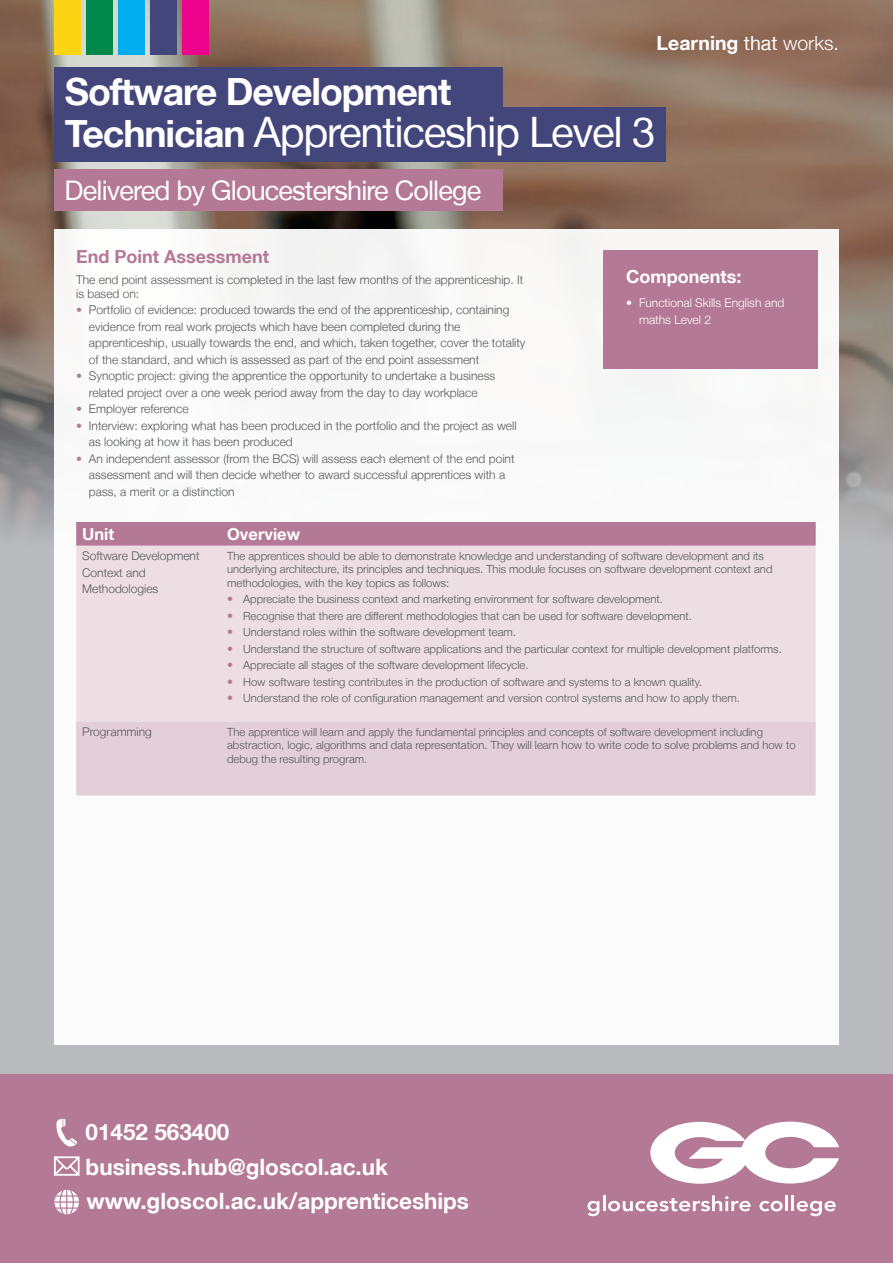
<style>
.page{position:relative;width:893px;height:1263px;background:#fff}
.page>*{position:absolute;margin:0;border:0;box-sizing:border-box;transform-origin:0 0}
.t1{font:42px "Helvetica Neue LT";letter-spacing:-.03em;color:#fff}
.t2{font:700 37.5px "Helvetica Neue LT";letter-spacing:-.03em;color:#fff}
.t3{font:27px "Helvetica Neue LT";letter-spacing:-.03em;color:#fff}
.t4{font:700 22.5px/34.5px "Helvetica Neue LT";color:#fff}
.t5{font:700 19.5px "Helvetica Neue LT";color:#fff}
.t6{font:700 18px "Helvetica Neue LT";color:#b47994}
.t7{font:700 18px "Helvetica Neue LT";color:#fff}
.t8{font:700 16.5px "Helvetica Neue LT";color:#fff}
.t9{font:300 12px/16.5px "Helvetica Neue LT";color:#57585a}
.t10{font:300 12px/16.5px "Helvetica Neue LT";color:#fff}
.t11{font:300 11.25px/13.5px "Helvetica Neue LT";color:#57585a}
.s1{font-weight:400}
.s2{font-weight:300}
.s3{font-weight:700;font-size:37.5px}
.s4{color:#b47994}
.s5{font-size:12px;color:#b47994}
</style>
<div class="page">
<div style="left:0;top:230px;width:893px;height:845px;background:#babbbe"></div>
<img style="left:0;top:0;width:893px;height:533px">
<div style="left:54px;top:0;width:26px;height:54px;background:#fcd413"></div>
<div style="left:86px;top:0;width:26px;height:54px;background:#00884b"></div>
<div style="left:118px;top:0;width:26px;height:54px;background:#00aeef"></div>
<div style="left:150px;top:0;width:26px;height:54px;background:#42467b"></div>
<div style="left:182px;top:0;width:26px;height:54px;background:#ed028c"></div>
<div style="left:54px;top:229px;width:785px;height:816px;background:#fff"></div>
<div style="left:54px;top:170px;width:449px;height:41px;background:#b47994"></div>
<div style="left:76px;top:522px;width:740px;height:24px;background:#b47994"></div>
<div style="left:76px;top:546px;width:740px;height:176px;background:#ecdee3"></div>
<div style="left:76px;top:722px;width:740px;height:73px;background:#e3cfd7"></div>
<div style="left:0;top:1075px;width:893px;height:188px;background:#b47994"></div>
<svg style="left:650px;top:1121px;width:189px;height:63px"></svg>
<svg style="left:587px;top:1195px;width:164px;height:21px"></svg>
<svg style="left:759px;top:1201px;width:24px;height:10px"></svg>
<hr style="left:785px;top:1195px;width:3px;height:16px;background:#fff">
<hr style="left:791px;top:1195px;width:3px;height:16px;background:#fff">
<svg style="left:797px;top:1201px;width:39px;height:15px"></svg>
<svg style="left:55px;top:1190px;width:24px;height:24px"></svg>
<svg style="left:54px;top:1119px;width:26px;height:57px"></svg>
<div style="left:603px;top:250px;width:214px;height:119px;background:#b47994"></div>
<div style="left:54px;top:107px;width:612px;height:54px;background:#42467b"></div>
<div style="left:54px;top:68px;width:449px;height:44px;background:#42467b"></div>
<h3 class="t5" style="left:657px;top:31px;width:184px">Learning <span class="s1">that</span> <span class="s2">works.</span></h3>
<h2 class="t2" style="left:65px;top:69px;width:388px">Software Development</h2>
<h1 class="t1" style="left:65px;top:107px;width:592px"><span class="s3">Technician</span> Apprenticeship Level 3</h1>
<h3 class="t3" style="left:65px;top:174px;width:418px">Delivered by Gloucestershire College</h3>
<h3 class="t6" style="left:76px;top:246px;width:194px">End Point Assessment</h3>
<p class="t9" style="left:76px;top:272px;width:449px;line-height:14.4px">The end point assessment is completed in the last few months of the apprenticeship. It is based on:</p>
<p class="t9" style="left:89px;top:302px;width:438px;text-indent:-13px"><span class="s4">•</span> Portfolio of evidence: produced towards the end of the apprenticeship, containing evidence from real work projects which have been completed during the apprenticeship, usually towards the end, and which, taken together, cover the totality of the standard, and which is assessed as part of the end point assessment</p>
<p class="t9" style="left:76px;top:368px;width:421px;text-align:center"><span class="s4">•</span> Synoptic project: giving the apprentice the opportunity to undertake a business related project over a one week period away from the day to day workplace</p>
<p class="t9" style="left:76px;top:401px;width:114px"><span class="s4">•</span> Employer reference</p>
<p class="t9" style="left:89px;top:417px;width:429px;text-indent:-13px"><span class="s4">•</span> Interview: exploring what has been produced in the portfolio and the project as well as looking at how it has been produced</p>
<p class="t9" style="left:89px;top:450px;width:427px;text-indent:-13px"><span class="s4">•</span> An independent assessor (from the BCS) will assess each element of the end point assessment and will then decide whether to award successful apprentices with a pass, a merit or a distinction</p>
<h3 class="t7" style="left:626px;top:266px;width:117px">Components:</h3>
<p class="t10" style="left:639px;top:294px;width:147px;text-indent:-13px">• Functional Skills English and maths Level 2</p>
<h3 class="t8" style="left:82px;top:524px;width:34px">Unit</h3>
<h3 class="t8" style="left:227px;top:524px;width:75px">Overview</h3>
<p class="t9" style="left:82px;top:548px;width:119px">Software Development<br>Context and<br>Methodologies</p>
<p class="t11" style="left:227px;top:549px;width:547px">The apprentices should be able to demonstrate knowledge and understanding of software development and its underlying architecture, its principles and techniques. This module focuses on software development context and methodologies, with the key topics as follows:</p>
<p class="t11" style="left:227px;top:592px;width:437px"><span class="s5">•</span> Appreciate the business context and marketing environment for software development.</p>
<p class="t11" style="left:227px;top:609px;width:466px"><span class="s5">•</span> Recognise that there are different methodologies that can be used for software development.</p>
<p class="t11" style="left:227px;top:625px;width:290px"><span class="s5">•</span> Understand roles within the software development team.</p>
<p class="t11" style="left:227px;top:642px;width:556px"><span class="s5">•</span> Understand the structure of software applications and the particular context for multiple development platforms.</p>
<p class="t11" style="left:227px;top:658px;width:303px"><span class="s5">•</span> Appreciate all stages of the software development lifecycle.</p>
<p class="t11" style="left:227px;top:675px;width:477px"><span class="s5">•</span> How software testing contributes in the production of software and systems to a known quality.</p>
<p class="t11" style="left:227px;top:691px;width:514px"><span class="s5">•</span> Understand the role of configuration management and version control systems and how to apply them.</p>
<p class="t9" style="left:82px;top:724px;width:71px">Programming</p>
<p class="t11" style="left:227px;top:725px;width:570px">The apprentice will learn and apply the fundamental principles and concepts of software development including abstraction, logic, algorithms and data representation. They will learn how to write code to solve problems and how to debug the resulting program.</p>
<h3 class="t4" style="left:86px;top:1114px;width:385px">01452 563400 business.hub@gloscol.ac.uk www.gloscol.ac.uk/apprenticeships</h3>
</div>
